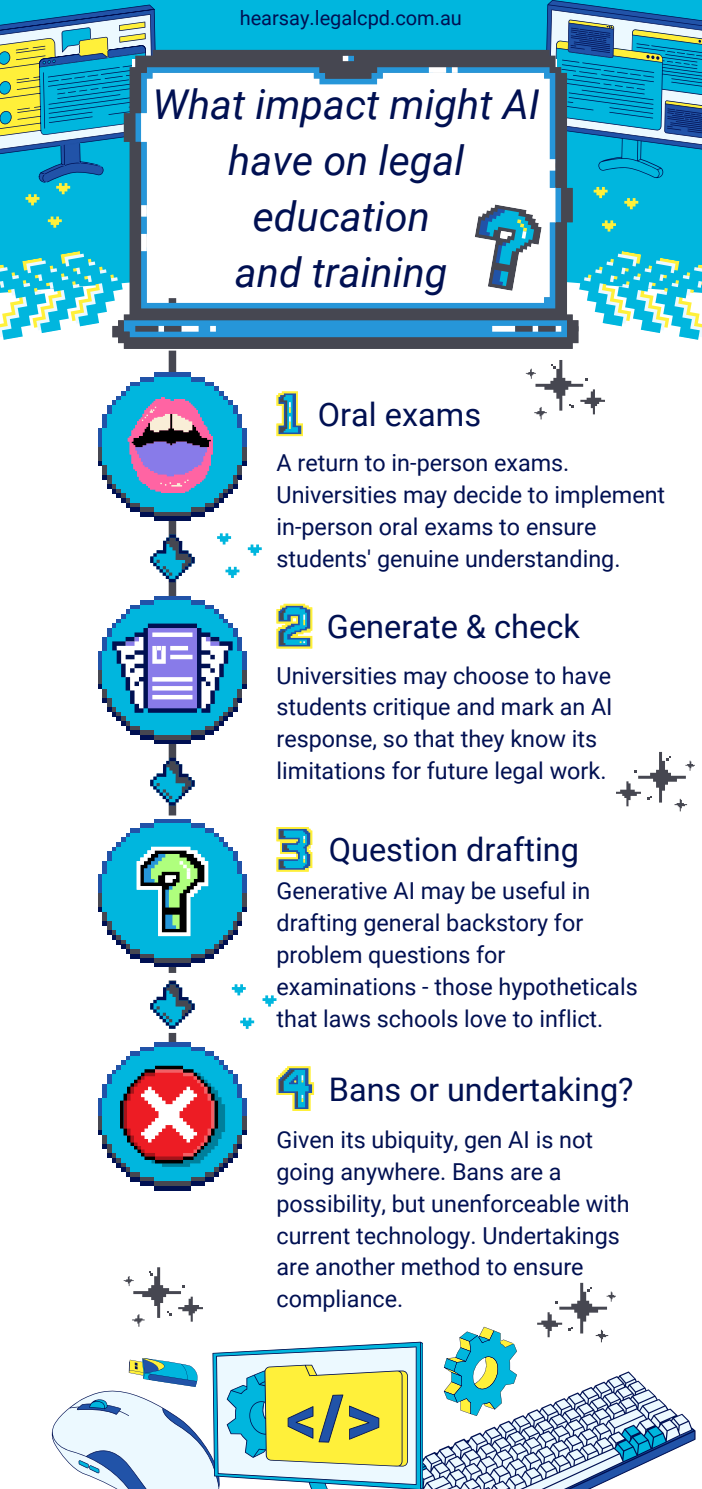
<style>
.page{position:relative;width:702px;height:1489px;background:#fff}
.page>*{position:absolute;margin:0;border:0;box-sizing:border-box;transform-origin:0 0}
.t1{font:italic 41px/56px "Roboto";color:#001052;text-align:center}
.t2{font:32.5px "Roboto";color:#001052}
.t3{font:23.25px/31.8px "Roboto";color:#001052}
.t4{font:20px "Roboto";color:#001052}
</style>
<div class="page">
<div style="left:0;top:0;width:701px;height:246px;background:#00b6de"></div>
<svg style="left:544px;top:0;width:157px;height:178px;background:#2f9ec3"></svg>
<div style="left:169px;top:351px;width:7px;height:45px;background:#464751"></div>
<div style="left:169px;top:508px;width:7px;height:45px;background:#464751"></div>
<div style="left:169px;top:560px;width:7px;height:45px;background:#464751"></div>
<div style="left:169px;top:718px;width:7px;height:45px;background:#464751"></div>
<div style="left:169px;top:770px;width:7px;height:45px;background:#464751"></div>
<div style="left:169px;top:928px;width:7px;height:45px;background:#464751"></div>
<div style="left:169px;top:980px;width:7px;height:45px;background:#97989e"></div>
<div style="left:169px;top:1033px;width:7px;height:9px;background:#464751"></div>
<svg style="left:150px;top:758px;width:45px;height:47px"></svg>
<svg style="left:150px;top:981px;width:45px;height:48px"></svg>
<svg style="left:150px;top:534px;width:45px;height:48px"></svg>
<svg style="left:98px;top:596px;width:148px;height:148px"></svg>
<svg style="left:525px;top:360px;width:79px;height:59px"></svg>
<svg style="left:616px;top:752px;width:78px;height:59px"></svg>
<svg style="left:51px;top:1267px;width:644px;height:221px"></svg>
<svg style="left:217px;top:533px;width:14px;height:11px"></svg>
<svg style="left:248px;top:544px;width:13px;height:12px"></svg>
<svg style="left:225px;top:567px;width:14px;height:11px"></svg>
<svg style="left:232px;top:984px;width:14px;height:11px"></svg>
<svg style="left:262px;top:995px;width:14px;height:11px"></svg>
<svg style="left:240px;top:1018px;width:14px;height:11px"></svg>
<svg style="left:0;top:246px;width:112px;height:94px"></svg>
<svg style="left:578px;top:246px;width:123px;height:94px"></svg>
<svg style="left:112px;top:50px;width:466px;height:299px"></svg>
<svg style="left:0;top:5px;width:157px;height:200px;background:#4fa9b4"></svg>
<svg style="left:48px;top:217px;width:14px;height:11px"></svg>
<svg style="left:593px;top:187px;width:14px;height:11px"></svg>
<svg style="left:624px;top:198px;width:14px;height:11px"></svg>
<svg style="left:601px;top:220px;width:14px;height:12px"></svg>
<svg style="left:276px;top:391px;width:26px;height:45px"></svg>
<svg style="left:276px;top:604px;width:36px;height:44px;background:#70ac98"></svg>
<svg style="left:276px;top:1066px;width:38px;height:45px"></svg>
<svg style="left:276px;top:827px;width:36px;height:44px;background:#6daf9e"></svg>
<svg style="left:98px;top:372px;width:148px;height:149px"></svg>
<svg style="left:98px;top:819px;width:148px;height:148px"></svg>
<svg style="left:98px;top:1042px;width:148px;height:148px"></svg>
<p class="t4" style="left:239px;top:6px;width:224px">hearsay.legalcpd.com.au</p>
<p class="t1" style="left:152px;top:77px;width:388px">What impact might AI have on legal education</p>
<p class="t1" style="left:235px;top:245px;width:214px">and training</p>
<p class="t2" style="left:318px;top:396px;width:165px">Oral exams</p>
<p class="t3" style="left:276px;top:447px;width:390px">A return to in-person exams.<br>Universities may decide to implement in-person oral exams to ensure students' genuine understanding.</p>
<p class="t2" style="left:327px;top:608px;width:254px">Generate &amp; check</p>
<p class="t3" style="left:276px;top:660px;width:337px">Universities may choose to have students critique and mark an AI response, so that they know its limitations for future legal work.</p>
<p class="t2" style="left:328px;top:831px;width:252px">Question drafting</p>
<p class="t3" style="left:276px;top:875px;width:362px">Generative AI may be useful in drafting general backstory for problem questions for examinations - those hypotheticals that laws schools love to inflict.</p>
<p class="t2" style="left:328px;top:1070px;width:306px">Bans or undertaking?</p>
<p class="t3" style="left:276px;top:1124px;width:354px">Given its ubiquity, gen AI is not going anywhere. Bans are a possibility, but unenforceable with current technology. Undertakings are another method to ensure compliance.</p>
</div>
